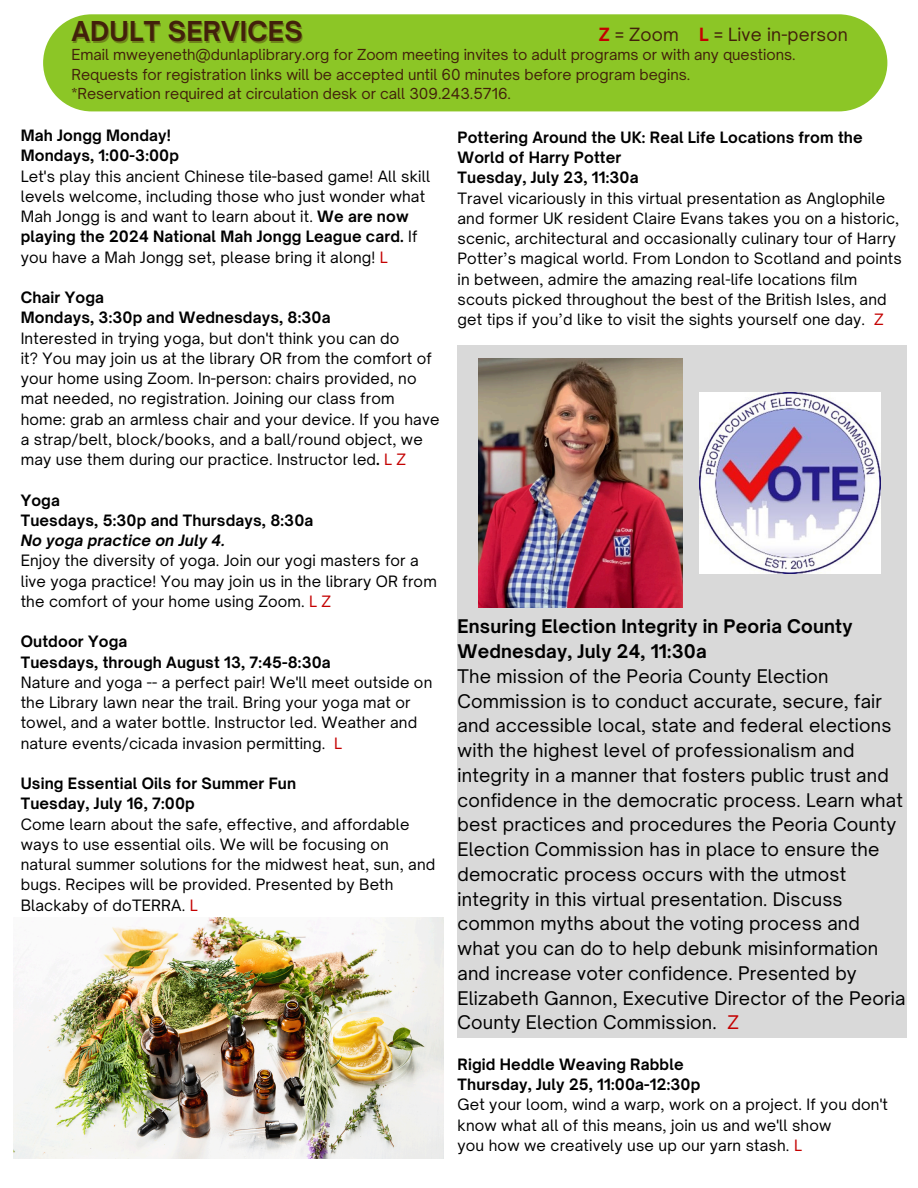
<style>
.page{position:relative;width:918px;height:1188px;background:#fff}
.page>*{position:absolute;margin:0;border:0;box-sizing:border-box;transform-origin:0 0}
.t1{font:700 26.25px "Open Sauce One";letter-spacing:.01em;color:#42210b}
.t2{font:18px/24.8px "Open Sauce One";letter-spacing:.01em;color:#000}
.t3{font:17.4px "Open Sauce One";letter-spacing:.01em;color:#42210b}
.t4{font:15px/20.2px "Open Sauce One";letter-spacing:.01em;color:#000}
.t5{font:700 15px/20.2px "Open Sauce One";letter-spacing:.01em;color:#000}
.t6{font:italic 700 15px "Open Sauce One";letter-spacing:.01em;color:#000}
.t7{font:15px "Open Sauce One";color:#c40101}
.t8{font:14.55px "Open Sauce One";color:#42210b}
.s1{font-weight:700;color:#c40101}
.s2{font-weight:700}
.s3{color:#c40101}
</style>
<div class="page">
<div style="left:43px;top:14px;width:844px;height:97px;background:#8cc626"></div>
<div style="left:458px;top:345px;width:449px;height:693px;background:#d9d9d9"></div>
<img style="left:479px;top:358px;width:203px;height:250px">
<img style="left:699px;top:392px;width:182px;height:181px">
<img style="left:13px;top:917px;width:430px;height:242px">
<h1 class="t1" style="left:71px;top:15px;width:233px">ADULT SERVICES</h1>
<h2 class="t8" style="left:71px;top:46px;width:726px">Email mweyeneth@dunlaplibrary.org for Zoom meeting invites to adult programs or with any questions.</h2>
<p class="t8" style="left:71px;top:65px;width:620px">Requests for registration links will be accepted until 60 minutes before program begins.</p>
<p class="t8" style="left:71px;top:85px;width:441px">*Reservation required at circulation desk or call 309.243.5716.</p>
<p class="t3" style="left:599px;top:23px;width:250px"><span class="s1">Z</span> = Zoom <span class="s1">L</span> = Live in-person</p>
<p class="t5" style="left:21px;top:125px;width:152px">Mah Jongg Monday!</p>
<p class="t5" style="left:21px;top:145px;width:160px">Mondays, 1:00-3:00p</p>
<p class="t4" style="left:21px;top:166px;width:411px">Let's play this ancient Chinese tile-based game! All skill levels welcome, including those who just wonder what</p>
<p class="t4" style="left:21px;top:206px;width:398px">Mah Jongg is and want to learn about it. <span class="s2">We are now playing the 2024 National Mah Jongg League card.</span> If you have a Mah Jongg set, please bring it along! <span class="s3">L</span></p>
<p class="t5" style="left:21px;top:287px;width:85px">Chair Yoga</p>
<p class="t5" style="left:21px;top:307px;width:311px">Mondays, 3:30p and Wednesdays, 8:30a</p>
<p class="t4" style="left:21px;top:328px;width:380px">Interested in trying yoga, but don't think you can do</p>
<p class="t4" style="left:21px;top:348px;width:420px">it? You may join us at the library OR from the comfort of your home using Zoom. In-person: chairs provided, no mat needed, no registration. Joining our class from home: grab an armless chair and your device. If you have a strap/belt, block/books, and a ball/round object, we may use them during our practice. Instructor led<span class="s2">.</span> <span class="s3">L Z</span></p>
<p class="t5" style="left:21px;top:490px;width:41px">Yoga</p>
<p class="t5" style="left:21px;top:510px;width:294px">Tuesdays, 5:30p and Thursdays, 8:30a</p>
<p class="t6" style="left:21px;top:531px;width:206px">No yoga practice on July 4.</p>
<p class="t4" style="left:21px;top:550px;width:418px">Enjoy the diversity of yoga. Join our yogi masters for a live yoga practice! You may join us in the library OR from</p>
<h2 class="t4" style="left:21px;top:591px;width:312px">the comfort of your home using Zoom. <span class="s3">L Z</span></h2>
<p class="t5" style="left:21px;top:631px;width:108px">Outdoor Yoga</p>
<p class="t5" style="left:21px;top:652px;width:312px">Tuesdays, through August 13, 7:45-8:30a</p>
<p class="t4" style="left:21px;top:672px;width:413px">Nature and yoga -- a perfect pair! We'll meet outside on the Library lawn near the trail. Bring your yoga mat or towel, and a water bottle. Instructor led. Weather and nature events/cicada invasion permitting.</p>
<p class="t7" style="left:334px;top:734px;width:9px">L</p>
<p class="t4" style="left:21px;top:773px;width:416px"><span class="s2">Using Essential Oils for Summer Fun<br>Tuesday, July 16, 7:00p<br></span>Come learn about the safe, effective, and affordable ways to use essential oils. We will be focusing on natural summer solutions for the midwest heat, sun, and</p>
<p class="t4" style="left:21px;top:874px;width:374px">bugs. Recipes will be provided. Presented by Beth<br>Blackaby of doTERRA. <span class="s3">L</span></p>
<p class="t5" style="left:458px;top:127px;width:407px">Pottering Around the UK: Real Life Locations from the<br>World of Harry Potter</p>
<p class="t5" style="left:458px;top:168px;width:183px">Tuesday, July 23, 11:30a</p>
<p class="t4" style="left:458px;top:188px;width:446px">Travel vicariously in this virtual presentation as Anglophile and former UK resident Claire Evans takes you on a historic, scenic, architectural and occasionally culinary tour of Harry Potter’s magical world. From London to Scotland and points in between, admire the amazing real-life locations film scouts picked throughout the best of the British Isles, and get tips if you’d like to visit the sights yourself one day. <span class="s3">Z</span></p>
<p class="t2" style="left:458px;top:614px;width:449px"><span class="s2">Ensuring Election Integrity in Peoria County Wednesday, July 24, 11:30a<br></span>The mission of the Peoria County Election Commission is to conduct accurate, secure, fair and accessible local, state and federal elections with the highest level of professionalism and integrity in a manner that fosters public trust and confidence in the democratic process. Learn what best practices and procedures the Peoria County Election Commission has in place to ensure the democratic process occurs with the utmost integrity in this virtual presentation. Discuss common myths about the voting process and what you can do to help debunk misinformation and increase voter confidence. Presented by Elizabeth Gannon, Executive Director of the Peoria County Election Commission. <span class="s3">Z</span></p>
<p class="t5" style="left:458px;top:1054px;width:228px">Rigid Heddle Weaving Rabble</p>
<p class="t5" style="left:458px;top:1074px;width:244px">Thursday, July 25, 11:00a-12:30p</p>
<p class="t4" style="left:458px;top:1095px;width:432px">Get your loom, wind a warp, work on a project. If you don't know what all of this means, join us and we'll show</p>
<p class="t4" style="left:458px;top:1135px;width:346px">you how we creatively use up our yarn stash. <span class="s3">L</span></p>
</div>
